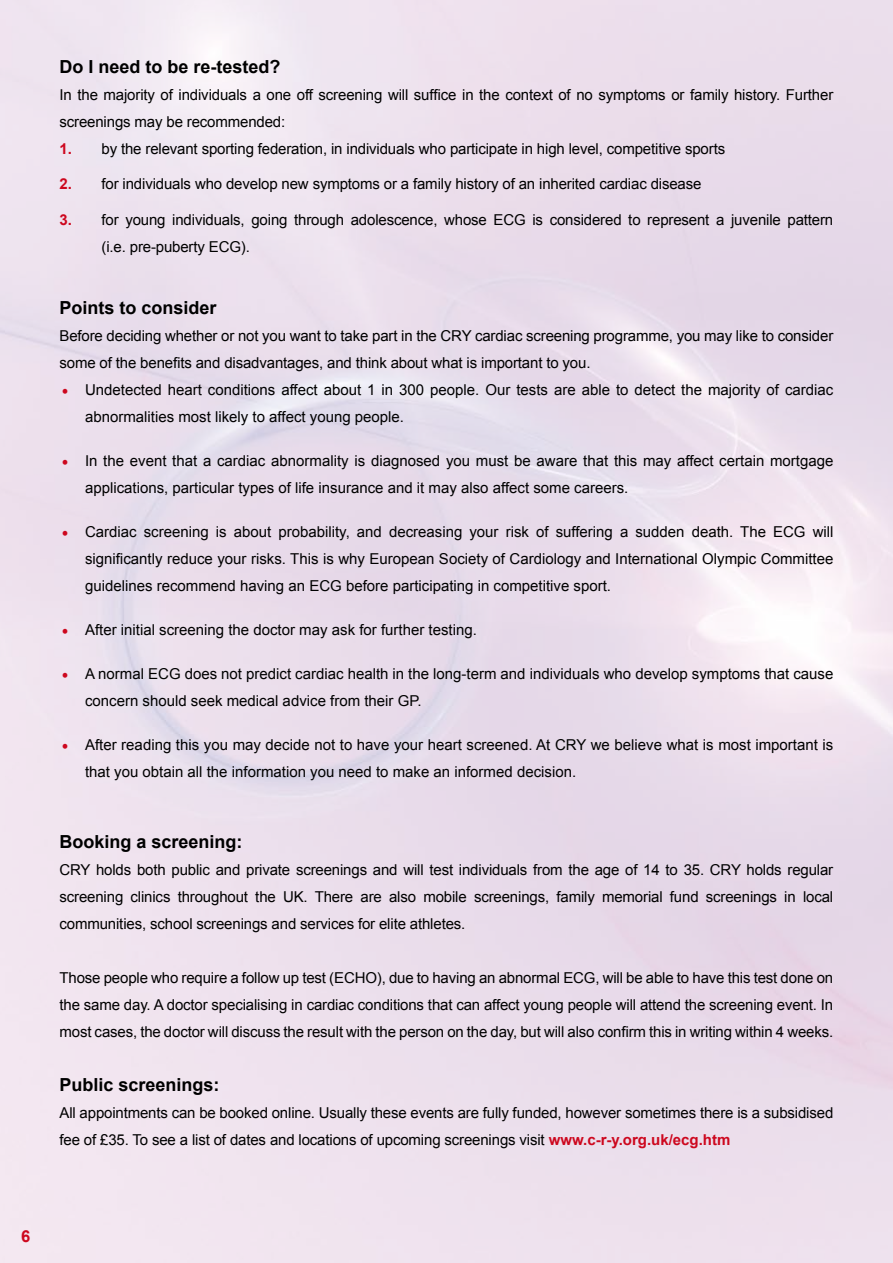
<style>
.page{position:relative;width:893px;height:1263px;background:#fff}
.page>*{position:absolute;margin:0;border:0;box-sizing:border-box;transform-origin:0 0}
.t1{font:700 18px "Arial";color:#000}
.t2{font:700 16.5px "Arial";color:#cd071e}
.t3{font:15px/27px "Arial";letter-spacing:-.01em;color:#000}
.s1{font-weight:700;color:#cd071e}
.s2{font-family:"Futura";font-weight:500;font-stretch:condensed;color:#cd071e}
</style>
<div class="page">
<p class="t1" style="left:60px;top:56px;width:223px">Do I need to be re-tested?</p>
<p class="t3" style="left:60px;top:81px;width:775px">In the majority of individuals a one off screening will suffice in the context of no symptoms or family history. Further screenings may be recommended:</p>
<p class="t3" style="left:60px;top:135px;width:667px"><span class="s1">1.</span> by the relevant sporting federation, in individuals who participate in high level, competitive sports</p>
<p class="t3" style="left:60px;top:170px;width:643px"><span class="s1">2.</span> for individuals who develop new symptoms or a family history of an inherited cardiac disease</p>
<p class="t3" style="left:102px;top:206px;width:733px;text-indent:-42px"><span class="s1">3.</span> for young individuals, going through adolescence, whose ECG is considered to represent a juvenile pattern (i.e. pre-puberty ECG).</p>
<p class="t1" style="left:60px;top:298px;width:159px">Points to consider</p>
<p class="t3" style="left:60px;top:322px;width:775px">Before deciding whether or not you want to take part in the CRY cardiac screening programme, you may like to consider some of the benefits and disadvantages, and think about what is important to you.</p>
<p class="t3" style="left:85px;top:376px;width:750px;text-indent:-26px"><span class="s2">•</span> Undetected heart conditions affect about 1 in 300 people. Our tests are able to detect the majority of cardiac abnormalities most likely to affect young people.</p>
<p class="t3" style="left:85px;top:447px;width:750px;text-indent:-26px"><span class="s2">•</span> In the event that a cardiac abnormality is diagnosed you must be aware that this may affect certain mortgage applications, particular types of life insurance and it may also affect some careers.</p>
<p class="t3" style="left:85px;top:518px;width:750px;text-align:justify;text-indent:-26px"><span class="s2">•</span> Cardiac screening is about probability, and decreasing your risk of suffering a sudden death. The ECG will significantly reduce your risks. This is why European Society of Cardiology and International Olympic Committee guidelines recommend having an ECG before participating in competitive sport.</p>
<p class="t3" style="left:60px;top:616px;width:419px"><span class="s2">•</span> After initial screening the doctor may ask for further testing.</p>
<p class="t3" style="left:85px;top:660px;width:750px;text-indent:-26px"><span class="s2">•</span> A normal ECG does not predict cardiac health in the long-term and individuals who develop symptoms that cause concern should seek medical advice from their GP.</p>
<p class="t3" style="left:85px;top:731px;width:750px;text-indent:-26px"><span class="s2">•</span> After reading this you may decide not to have your heart screened. At CRY we believe what is most important is that you obtain all the information you need to make an informed decision.</p>
<p class="t1" style="left:60px;top:832px;width:185px">Booking a screening:</p>
<p class="t3" style="left:60px;top:856px;width:775px;text-align:justify">CRY holds both public and private screenings and will test individuals from the age of 14 to 35. CRY holds regular screening clinics throughout the UK. There are also mobile screenings, family memorial fund screenings in local communities, school screenings and services for elite athletes.</p>
<p class="t3" style="left:60px;top:964px;width:775px;text-align:justify">Those people who require a follow up test (ECHO), due to having an abnormal ECG, will be able to have this test done on the same day. A doctor specialising in cardiac conditions that can affect young people will attend the screening event. In most cases, the doctor will discuss the result with the person on the day, but will also confirm this in writing within 4 weeks.</p>
<p class="t1" style="left:60px;top:1075px;width:162px">Public screenings:</p>
<p class="t3" style="left:60px;top:1099px;width:775px">All appointments can be booked online. Usually these events are fully funded, however sometimes there is a subsidised fee of £35. To see a list of dates and locations of upcoming screenings visit <span class="s1">www.c-r-y.org.uk/ecg.htm</span></p>
<p class="t2" style="left:21px;top:1227px;width:11px">6</p>
</div>
